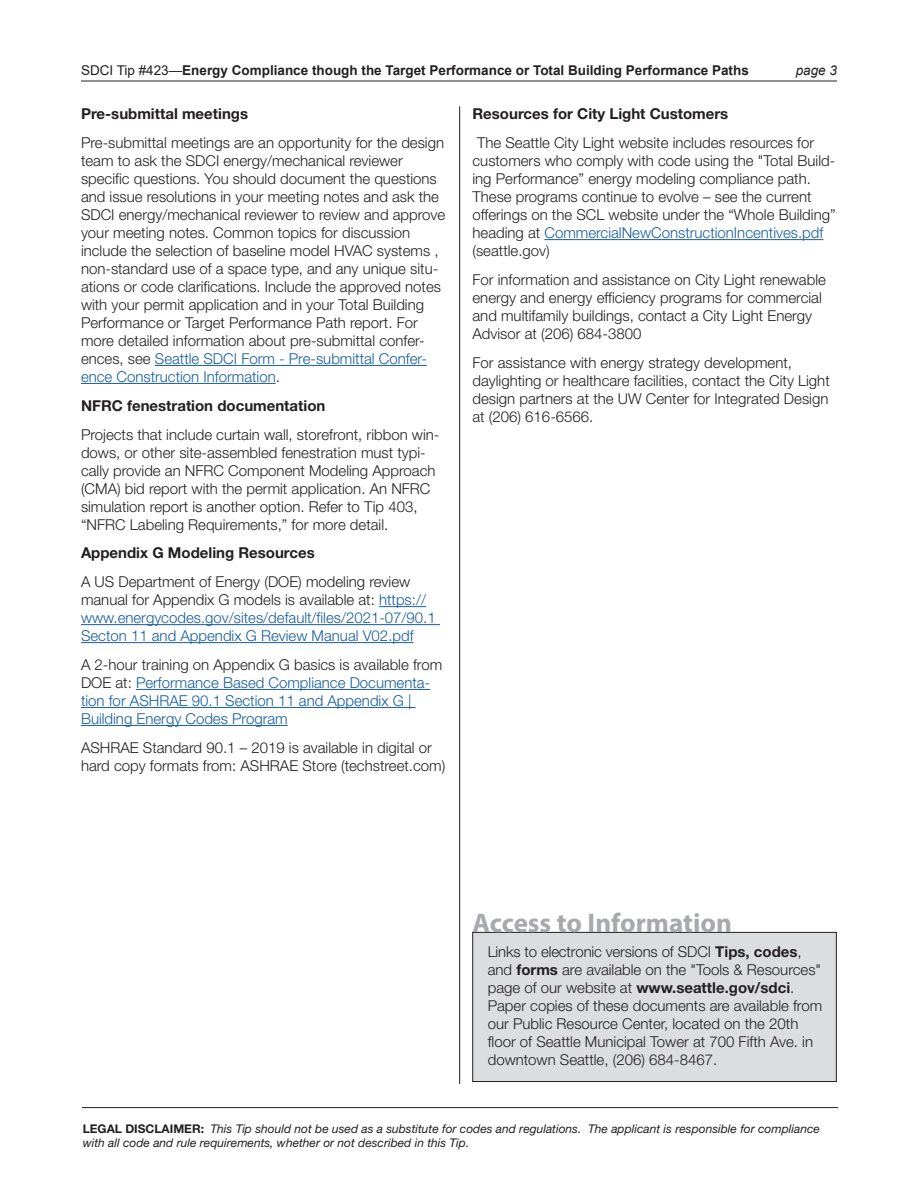
<style>
.page{position:relative;width:918px;height:1188px;background:#fff}
.page>*{position:absolute;margin:0;border:0;box-sizing:border-box;transform-origin:0 0}
.Body_text{font:700 27px "Myriad Pro";color:#a8a9ad}
.Body_text-2{font:300 15px/18px "Helvetica Neue";color:#231f20}
.Body_text-3{font:300 15px/18px "Helvetica Neue";color:#175d9e}
.Body_text-4{font:700 15px "Helvetica Neue";color:#231f20}
.t1{font:700 13.5px "Arial";color:#231f20}
.t2{font:italic 13.5px "Arial";color:#231f20}
.t3{font:italic 12px/13.5px "Helvetica Neue";color:#231f20}
.s1{font-weight:400}
.s2{color:#175d9e}
.s3{color:#231f20}
.s4{font-weight:700}
.s5{font-weight:700;font-style:normal}
</style>
<div class="page">
<hr style="left:459px;top:106px;width:1px;height:978px;background:#231f20">
<hr style="left:82px;top:1107px;width:756px;height:1px;background:#231f20">
<div style="left:473px;top:932px;width:363px;height:150px;background:#dcdddf"></div>
<div style="left:472px;top:932px;width:365px;height:150px;border:1px solid #231f20"></div>
<hr style="left:81px;top:81px;width:756px;height:1px;background:#231f20">
<hr style="left:155px;top:365px;width:272px;height:1px;background:#175d9e">
<hr style="left:81px;top:383px;width:195px;height:1px;background:#175d9e">
<hr style="left:379px;top:606px;width:47px;height:1px;background:#175d9e">
<hr style="left:81px;top:624px;width:359px;height:1px;background:#175d9e">
<hr style="left:81px;top:642px;width:333px;height:1px;background:#175d9e">
<hr style="left:136px;top:689px;width:294px;height:1px;background:#175d9e">
<hr style="left:81px;top:707px;width:335px;height:1px;background:#175d9e">
<hr style="left:81px;top:725px;width:207px;height:1px;background:#175d9e">
<hr style="left:544px;top:239px;width:279px;height:1px;background:#175d9e">
<p class="t1" style="left:81px;top:60px;width:669px"><span class="s1">SDCI Tip #423—</span>Energy Compliance though the Target Performance or Total Building Performance Paths</p>
<p class="t2" style="left:796px;top:61px;width:43px">page 3</p>
<p class="Body_text-4" style="left:81px;top:105px;width:169px">Pre-submittal meetings</p>
<p class="Body_text-2" style="left:81px;top:133px;width:366px">Pre-submittal meetings are an opportunity for the design team to ask the SDCI energy/mechanical reviewer specific questions. You should document the questions and issue resolutions in your meeting notes and ask the SDCI energy/mechanical reviewer to review and approve your meeting notes. Common topics for discussion include the selection of baseline model HVAC systems , non-standard use of a space type, and any unique situ&shy;ations or code clarifications. Include the approved notes with your permit application and in your Total Building Performance or Target Performance Path report. For more detailed information about pre-submittal confer&shy;ences, see <span class="s2">Seattle SDCI Form - Pre-submittal Confer&shy;ence Construction Information</span>.</p>
<p class="Body_text-4" style="left:81px;top:396px;width:246px">NFRC fenestration documentation</p>
<p class="Body_text-2" style="left:81px;top:425px;width:360px">Projects that include curtain wall, storefront, ribbon win&shy;dows, or other site-assembled fenestration must typi&shy;cally provide an NFRC Component Modeling Approach (CMA) bid report with the permit application. An NFRC simulation report is another option. Refer to Tip 403, “NFRC Labeling Requirements,” for more detail.</p>
<p class="Body_text-4" style="left:81px;top:544px;width:235px">Appendix G Modeling Resources</p>
<p class="Body_text-3" style="left:81px;top:572px;width:356px"><span class="s3">A US Department of Energy (DOE) modeling review manual for Appendix G models is available at:</span> https:// www.energycodes.gov/sites/default/files/2021-07/90.1<br>Secton 11 and Appendix G Review Manual V02.pdf</p>
<p class="Body_text-3" style="left:81px;top:655px;width:363px"><span class="s3">A 2-hour training on Appendix G basics is available from DOE at:</span> Performance Based Compliance Documenta&shy;tion for ASHRAE 90.1 Section 11 and Appendix G | Building Energy Codes Program</p>
<p class="Body_text-2" style="left:81px;top:738px;width:366px">ASHRAE Standard 90.1 – 2019 is available in digital or hard copy formats from: ASHRAE Store (techstreet.com)</p>
<p class="Body_text-4" style="left:472px;top:105px;width:257px">Resources for City Light Customers</p>
<p class="Body_text-2" style="left:472px;top:133px;width:365px;text-indent:5px">The Seattle City Light website includes resources for customers who comply with code using the "Total Build&shy;ing Performance” energy modeling compliance path.<br>These programs continue to evolve – see the current offerings on the SCL website under the “Whole Building” heading at <span class="s2">CommercialNewConstructionIncentives.pdf </span>(seattle.gov)</p>
<p class="Body_text-2" style="left:472px;top:270px;width:355px">For information and assistance on City Light renewable energy and energy efficiency programs for commercial and multifamily buildings, contact a City Light Energy Advisor at (206) 684-3800</p>
<p class="Body_text-2" style="left:472px;top:353px;width:359px">For assistance with energy strategy development, daylighting or healthcare facilities, contact the City Light design partners at the UW Center for Integrated Design at (206) 616-6566.</p>
<p class="Body_text" style="left:473px;top:905px;width:261px">Access to Information</p>
<p class="Body_text-2" style="left:488px;top:943px;width:336px">Links to electronic versions of SDCI <span class="s4">Tips, codes</span>, and <span class="s4">forms</span> are available on the "Tools &amp; Resources" page of our website at <span class="s4">www.seattle.gov/sdci</span>.<br>Paper copies of these documents are available from our Public Resource Center, located on the 20th floor of Seattle Municipal Tower at 700 Fifth Ave. in downtown Seattle, (206) 684-8467.</p>
<p class="t3" style="left:83px;top:1122px;width:739px"><span class="s5">LEGAL DISCLAIMER:</span> This Tip should not be used as a substitute for codes and regulations. The applicant is responsible for compliance with all code and rule requirements, whether or not described in this Tip.</p>
</div>
